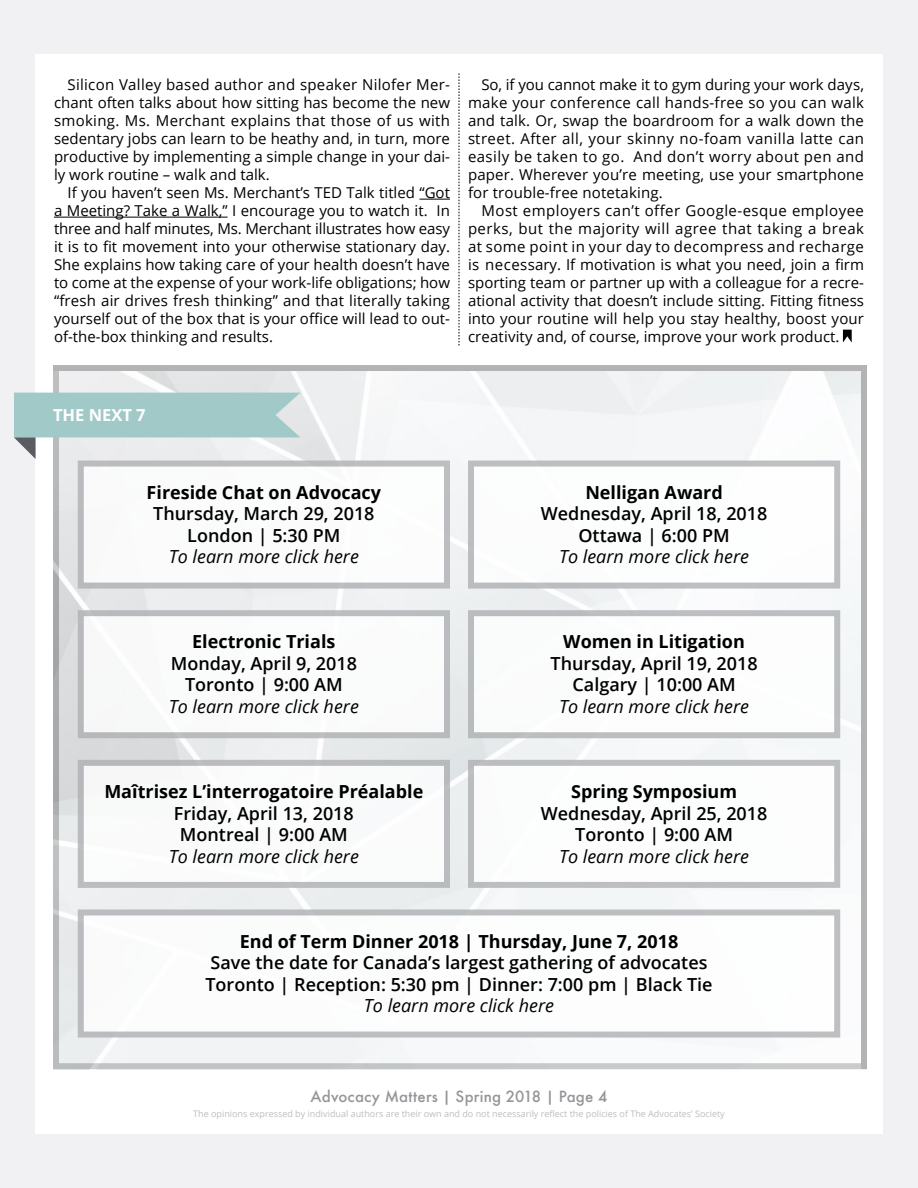
<style>
.page{position:relative;width:918px;height:1188px;background:#f1f1f3}
.page>*{position:absolute;margin:0;border:0;box-sizing:border-box;transform-origin:0 0}
.t1{font:600 18px/21.6px "Open Sans";color:#000;text-align:center}
.t2{font:700 18px "Open Sans";color:#000}
.t3{font:italic 18px "Open Sans";color:#000}
.t4{font:700 16.5px "Open Sans";color:#fff}
.t5{font:15px/18px "Open Sans";color:#000;text-align:justify}
.t6{font:500 15px "Futura";letter-spacing:.015em;color:#939598}
.t7{font:9px "Open Sans";color:#bcbec0}
</style>
<div class="page">
<div style="left:35px;top:54px;width:848px;height:1080px;background:#fff"></div>
<hr style="left:419px;top:199px;width:31px;height:1px;background:#000">
<hr style="left:54px;top:217px;width:174px;height:1px;background:#000">
<svg style="left:459px;top:73px;width:1px;height:273px"></svg>
<svg style="left:843px;top:330px;width:9px;height:13px"></svg>
<img style="left:53px;top:371px;width:808px;height:698px">
<svg style="left:14px;top:393px;width:286px;height:66px;background:#b9d3d3"></svg>
<div style="left:78px;top:461px;width:372px;height:128px;background:#fff;border:6px solid #afb1b4"></div>
<div style="left:468px;top:461px;width:372px;height:128px;background:#fff;border:6px solid #afb1b4"></div>
<div style="left:78px;top:610px;width:372px;height:128px;background:#fff;border:6px solid #afb1b4"></div>
<div style="left:468px;top:610px;width:372px;height:128px;background:#fff;border:6px solid #afb1b4"></div>
<div style="left:78px;top:760px;width:372px;height:128px;background:#fff;border:6px solid #afb1b4"></div>
<div style="left:468px;top:760px;width:372px;height:128px;background:#fff;border:6px solid #afb1b4"></div>
<div style="left:78px;top:909px;width:762px;height:129px;background:#fff;border:6px solid #afb1b4"></div>
<p class="t5" style="left:54px;top:75px;width:398px;text-indent:14px">Silicon Valley based author and speaker Nilofer Mer&shy;chant often talks about how sitting has become the new smoking. Ms. Merchant explains that those of us with sedentary jobs can learn to be heathy and, in turn, more productive by implementing a simple change in your dai&shy;ly work routine – walk and talk.</p>
<p class="t5" style="left:54px;top:183px;width:398px;text-indent:13px">If you haven’t seen Ms. Merchant’s TED Talk titled “Got a Meeting? Take a Walk,” I encourage you to watch it. In three and half minutes, Ms. Merchant illustrates how easy it is to fit movement into your otherwise stationary day.<br>She explains how taking care of your health doesn’t have to come at the expense of your work-life obligations; how “fresh air drives fresh thinking” and that literally taking yourself out of the box that is your office will lead to out&shy;of-the-box thinking and results.</p>
<p class="t5" style="left:468px;top:75px;width:398px;text-indent:14px">So, if you cannot make it to gym during your work days, make your conference call hands-free so you can walk and talk. Or, swap the boardroom for a walk down the street. After all, your skinny no-foam vanilla latte can easily be taken to go. And don’t worry about pen and paper. Wherever you’re meeting, use your smartphone for trouble-free notetaking.</p>
<p class="t5" style="left:468px;top:201px;width:398px;text-indent:14px">Most employers can’t offer Google-esque employee perks, but the majority will agree that taking a break at some point in your day to decompress and recharge is necessary. If motivation is what you need, join a firm sporting team or partner up with a colleague for a recre&shy;ational activity that doesn’t include sitting. Fitting fitness into your routine will help you stay healthy, boost your creativity and, of course, improve your work product.</p>
<p class="t4" style="left:53px;top:403px;width:94px">THE NEXT 7</p>
<p class="t2" style="left:147px;top:479px;width:236px">Fireside Chat on Advocacy</p>
<p class="t1" style="left:153px;top:502px;width:223px">Thursday, March 29, 2018<br>London | 5:30 PM</p>
<p class="t3" style="left:169px;top:545px;width:192px">To learn more click here</p>
<p class="t2" style="left:585px;top:479px;width:139px">Nelligan Award</p>
<p class="t1" style="left:541px;top:502px;width:228px">Wednesday, April 18, 2018<br>Ottawa | 6:00 PM</p>
<p class="t3" style="left:559px;top:545px;width:192px">To learn more click here</p>
<p class="t2" style="left:192px;top:629px;width:145px">Electronic Trials</p>
<p class="t1" style="left:171px;top:652px;width:188px">Monday, April 9, 2018<br>Toronto | 9:00 AM</p>
<p class="t3" style="left:169px;top:694px;width:192px">To learn more click here</p>
<p class="t2" style="left:104px;top:779px;width:321px">Maîtrisez L’interrogatoire Préalable</p>
<p class="t1" style="left:174px;top:802px;width:181px">Friday, April 13, 2018<br>Montreal | 9:00 AM</p>
<p class="t3" style="left:169px;top:844px;width:192px">To learn more click here</p>
<p class="t2" style="left:563px;top:629px;width:183px">Women in Litigation</p>
<p class="t1" style="left:551px;top:652px;width:209px">Thursday, April 19, 2018<br>Calgary | 10:00 AM</p>
<p class="t3" style="left:559px;top:694px;width:192px">To learn more click here</p>
<p class="t2" style="left:571px;top:779px;width:167px">Spring Symposium</p>
<p class="t1" style="left:541px;top:802px;width:228px">Wednesday, April 25, 2018<br>Toronto | 9:00 AM</p>
<p class="t3" style="left:559px;top:844px;width:192px">To learn more click here</p>
<p class="t2" style="left:240px;top:928px;width:440px">End of Term Dinner 2018 | Thursday, June 7, 2018</p>
<p class="t1" style="left:205px;top:951px;width:509px;text-align:left">Save the date for Canada’s largest gathering of advocates<br>Toronto | Reception: 5:30 pm | Dinner: 7:00 pm | Black Tie</p>
<p class="t3" style="left:364px;top:993px;width:192px">To learn more click here</p>
<p class="t6" style="left:311px;top:1086px;width:298px">Advocacy Matters | Spring 2018 | Page 4</p>
<p class="t7" style="left:193px;top:1108px;width:533px">The opinions expressed by individual authors are their own and do not necessarily reflect the policies of The Advocates’ Society</p>
</div>
